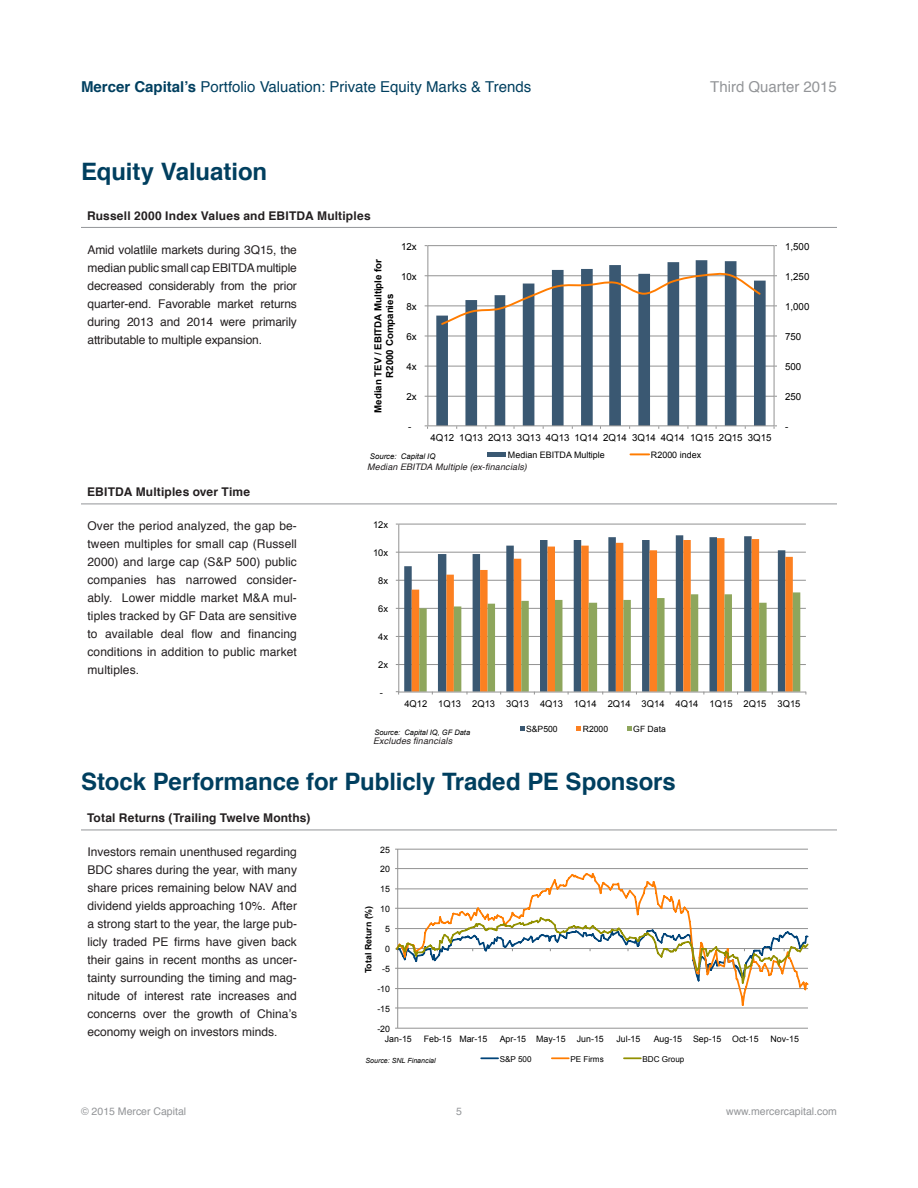
<style>
.page{position:relative;width:918px;height:1188px;background:#fff}
.page>*{position:absolute;margin:0;border:0;box-sizing:border-box;transform-origin:0 0}
.t1{font:700 24px "Helvetica";letter-spacing:-.005em;color:#003f5f}
.t2{font:15px "Helvetica";color:#003f5f}
.t3{font:15px "Helvetica";color:#939598}
.t4{font:12px/18px "Helvetica";color:#231f20;text-align:justify}
.t5{font:700 12px "Helvetica";letter-spacing:.015em;color:#231f20}
.t6{font:10.5px "Helvetica";color:#939598}
.t7{font:9.75px "Arial";color:#000}
.t8{font:700 9.75px/11.7px "Arial";color:#000;text-align:center}
.t9{font:9.3px "Arial";color:#000}
.t10{font:italic 9px "Helvetica";letter-spacing:.015em;color:#231f20}
.t11{font:9px "Arial";color:#000}
.t12{font:8.85px "Arial";color:#000}
.t13{font:700 8.85px "Arial";color:#000}
.t14{font:8.55px "Arial";color:#000}
.t15{font:8.1px "Arial";color:#000}
.t16{font:italic 7.8px "Arial";color:#000}
.t17{font:italic 7.5px "Arial";color:#000}
.t18{font:italic 7.05px "Arial";color:#000}
.s1{font-weight:700}
</style>
<div class="page">
<hr style="left:399px;top:664px;width:407px;height:1px;background:#929292">
<hr style="left:399px;top:636px;width:407px;height:1px;background:#929292">
<hr style="left:399px;top:608px;width:407px;height:1px;background:#929292">
<hr style="left:399px;top:580px;width:407px;height:1px;background:#929292">
<hr style="left:399px;top:552px;width:407px;height:1px;background:#929292">
<hr style="left:399px;top:524px;width:407px;height:1px;background:#929292">
<svg style="left:404px;top:535px;width:348px;height:157px"></svg>
<svg style="left:412px;top:538px;width:381px;height:154px"></svg>
<hr style="left:398px;top:524px;width:1px;height:168px;background:#929292">
<hr style="left:399px;top:692px;width:407px;height:1px;background:#929292">
<svg style="left:419px;top:592px;width:387px;height:103px"></svg>
<svg style="left:520px;top:726px;width:4px;height:5px"></svg>
<svg style="left:577px;top:726px;width:4px;height:5px"></svg>
<svg style="left:627px;top:726px;width:5px;height:5px"></svg>
<hr style="left:81px;top:227px;width:756px;height:1px;background:#939598">
<hr style="left:81px;top:504px;width:756px;height:1px;background:#939598">
<hr style="left:428px;top:396px;width:346px;height:1px;background:#929292">
<hr style="left:428px;top:366px;width:346px;height:1px;background:#929292">
<hr style="left:428px;top:336px;width:346px;height:1px;background:#929292">
<hr style="left:428px;top:305px;width:346px;height:1px;background:#929292">
<hr style="left:428px;top:275px;width:346px;height:1px;background:#929292">
<hr style="left:428px;top:245px;width:346px;height:1px;background:#929292">
<svg style="left:436px;top:260px;width:330px;height:165px"></svg>
<hr style="left:774px;top:246px;width:1px;height:180px;background:#929292">
<hr style="left:427px;top:246px;width:1px;height:180px;background:#929292">
<hr style="left:428px;top:425px;width:346px;height:1px;background:#929292">
<svg style="left:440px;top:272px;width:322px;height:55px"></svg>
<div style="left:487px;top:452px;width:19px;height:5px;background:#3a5872"></div>
<svg style="left:630px;top:453px;width:19px;height:2px"></svg>
<hr style="left:81px;top:830px;width:756px;height:1px;background:#939598">
<hr style="left:398px;top:1028px;width:410px;height:1px;background:#929292">
<hr style="left:398px;top:1008px;width:410px;height:1px;background:#929292">
<hr style="left:398px;top:868px;width:410px;height:1px;background:#929292">
<hr style="left:398px;top:849px;width:410px;height:1px;background:#929292">
<hr style="left:397px;top:849px;width:1px;height:179px;background:#929292">
<svg style="left:397px;top:871px;width:411px;height:136px"></svg>
<svg style="left:395px;top:916px;width:414px;height:73px"></svg>
<svg style="left:481px;top:1057px;width:17px;height:2px"></svg>
<svg style="left:552px;top:1057px;width:17px;height:2px"></svg>
<svg style="left:624px;top:1057px;width:17px;height:2px"></svg>
<p class="t2" style="left:81px;top:75px;width:452px"><span class="s1">Mercer Capital’s</span> Portfolio Valuation: Private Equity Marks &amp; Trends</p>
<p class="t3" style="left:710px;top:75px;width:128px">Third Quarter 2015</p>
<h1 class="t1" style="left:81px;top:152px;width:188px">Equity Valuation</h1>
<p class="t5" style="left:87px;top:206px;width:285px">Russell 2000 Index Values and EBITDA Multiples</p>
<p class="t4" style="left:87px;top:241px;width:211px">Amid volatlile markets during 3Q15, the median public small cap EBITDA multiple decreased considerably from the prior quarter-end. Favorable market returns during 2013 and 2014 were primarily attributable to multiple expansion.</p>
<p class="t5" style="left:87px;top:482px;width:165px">EBITDA Multiples over Time</p>
<p class="t4" style="left:87px;top:518px;width:211px">Over the period analyzed, the gap be&shy;tween multiples for small cap (Russell 2000) and large cap (S&amp;P 500) public companies has narrowed consider&shy;ably. Lower middle market M&amp;A mul&shy;tiples tracked by GF Data are sensitive to available deal flow and financing conditions in addition to public market multiples.</p>
<p class="t7" style="left:401px;top:240px;width:17px">12x</p>
<p class="t8" style="left:372px;top:413px;width:156px;rotate:-90deg">Median TEV / EBITDA Multiple for<br>R2000 Companies</p>
<p class="t7" style="left:401px;top:270px;width:17px">10x</p>
<p class="t7" style="left:407px;top:300px;width:12px">8x</p>
<p class="t7" style="left:407px;top:330px;width:12px">6x</p>
<p class="t7" style="left:407px;top:360px;width:12px">4x</p>
<p class="t7" style="left:407px;top:390px;width:12px">2x</p>
<p class="t7" style="left:408px;top:420px;width:5px">-</p>
<p class="t7" style="left:430px;top:432px;width:343px">4Q12 1Q13 2Q13 3Q13 4Q13 1Q14 2Q14 3Q14 4Q14 1Q15 2Q15 3Q15</p>
<p class="t16" style="left:370px;top:451px;width:67px">Source: Capital IQ</p>
<p class="t11" style="left:508px;top:449px;width:98px">Median EBITDA Multiple</p>
<p class="t11" style="left:651px;top:449px;width:52px">R2000 index</p>
<p class="t10" style="left:367px;top:460px;width:161px">Median EBITDA Multiple (ex-financials)</p>
<p class="t9" style="left:373px;top:519px;width:17px">12x</p>
<p class="t9" style="left:373px;top:547px;width:17px">10x</p>
<p class="t9" style="left:378px;top:575px;width:11px">8x</p>
<p class="t9" style="left:378px;top:603px;width:11px">6x</p>
<p class="t9" style="left:378px;top:631px;width:11px">4x</p>
<p class="t9" style="left:378px;top:658px;width:11px">2x</p>
<p class="t9" style="left:380px;top:686px;width:5px">-</p>
<p class="t7" style="left:785px;top:240px;width:26px">1,500</p>
<p class="t7" style="left:785px;top:270px;width:26px">1,250</p>
<p class="t7" style="left:785px;top:300px;width:26px">1,000</p>
<p class="t7" style="left:785px;top:330px;width:18px">750</p>
<p class="t7" style="left:785px;top:360px;width:18px">500</p>
<p class="t7" style="left:785px;top:390px;width:18px">250</p>
<p class="t7" style="left:785px;top:420px;width:5px">-</p>
<p class="t9" style="left:404px;top:698px;width:398px">4Q12 1Q13 2Q13 3Q13 4Q13 1Q14 2Q14 3Q14 4Q14 1Q15 2Q15 3Q15</p>
<p class="t14" style="left:526px;top:724px;width:33px">S&amp;P500</p>
<p class="t14" style="left:583px;top:724px;width:27px">R2000</p>
<p class="t14" style="left:633px;top:724px;width:34px">GF Data</p>
<p class="t17" style="left:374px;top:727px;width:97px">Source: Capital IQ, GF Data</p>
<p class="t10" style="left:373px;top:733px;width:80px">Excludes financials</p>
<h1 class="t1" style="left:81px;top:762px;width:596px">Stock Performance for Publicly Traded PE Sponsors</h1>
<p class="t5" style="left:87px;top:809px;width:225px">Total Returns (Trailing Twelve Months)</p>
<p class="t4" style="left:87px;top:844px;width:211px">Investors remain unenthused regarding BDC shares during the year, with many share prices remaining below NAV and dividend yields approaching 10%. After a strong start to the year, the large pub&shy;licly traded PE firms have given back their gains in recent months as uncer&shy;tainty surrounding the timing and mag&shy;nitude of interest rate increases and concerns over the growth of China’s economy weigh on investors minds.</p>
<p class="t12" style="left:380px;top:844px;width:11px">25</p>
<p class="t12" style="left:380px;top:864px;width:11px">20</p>
<p class="t12" style="left:380px;top:883px;width:11px">15</p>
<p class="t12" style="left:380px;top:903px;width:11px">10</p>
<p class="t13" style="left:363px;top:973px;width:69px;rotate:-90deg">Total Return (%)</p>
<p class="t12" style="left:385px;top:923px;width:6px">5</p>
<p class="t12" style="left:385px;top:943px;width:6px">0</p>
<p class="t12" style="left:382px;top:963px;width:9px">-5</p>
<p class="t12" style="left:377px;top:983px;width:14px">-10</p>
<p class="t12" style="left:377px;top:1003px;width:14px">-15</p>
<p class="t12" style="left:377px;top:1023px;width:14px">-20</p>
<p class="t12" style="left:385px;top:1033px;width:28px">Jan-15</p>
<p class="t12" style="left:424px;top:1033px;width:65px">Feb-15 Mar-15</p>
<p class="t12" style="left:500px;top:1033px;width:67px">Apr-15 May-15</p>
<p class="t12" style="left:577px;top:1033px;width:28px">Jun-15</p>
<p class="t12" style="left:616px;top:1033px;width:26px">Jul-15</p>
<p class="t12" style="left:654px;top:1033px;width:106px">Aug-15 Sep-15 Oct-15</p>
<p class="t12" style="left:771px;top:1033px;width:30px">Nov-15</p>
<p class="t18" style="left:366px;top:1056px;width:72px">Source: SNL Financial</p>
<p class="t15" style="left:500px;top:1054px;width:33px">S&amp;P 500</p>
<p class="t15" style="left:570px;top:1054px;width:35px">PE Firms</p>
<p class="t15" style="left:643px;top:1054px;width:43px">BDC Group</p>
<p class="t6" style="left:81px;top:1103px;width:107px">© 2015 Mercer Capital</p>
<p class="t6" style="left:456px;top:1103px;width:7px">5</p>
<p class="t6" style="left:726px;top:1103px;width:112px">www.mercercapital.com</p>
</div>
